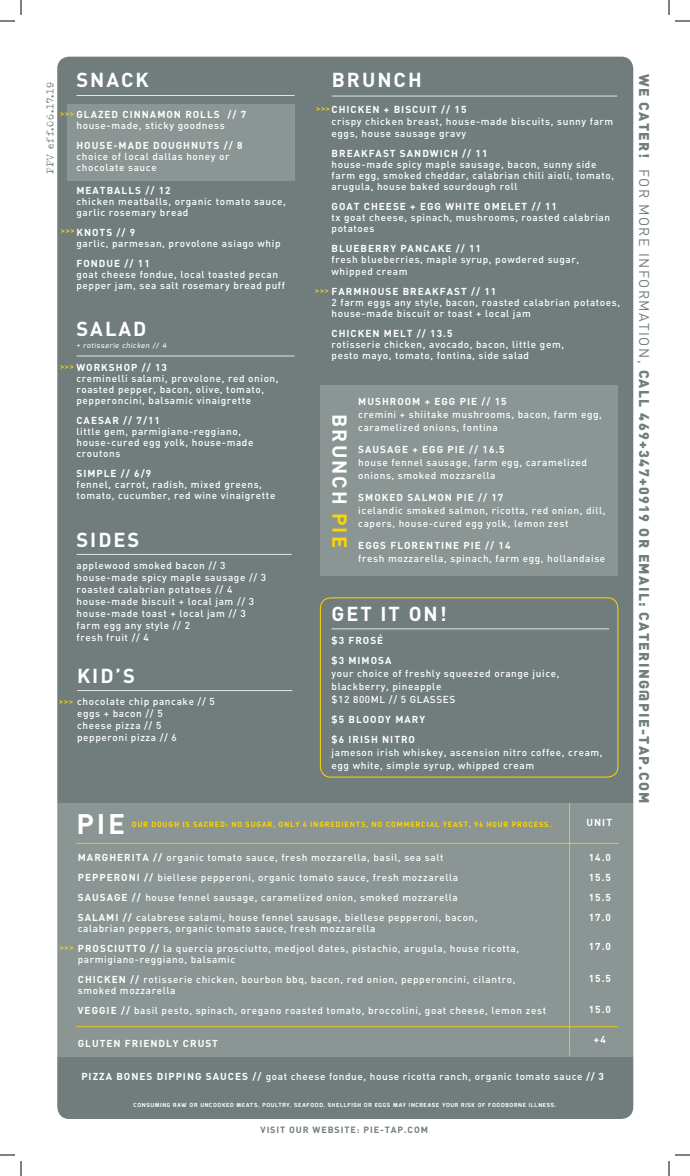
<style>
.page{position:relative;width:690px;height:1176px;background:#fff}
.page>*{position:absolute;margin:0;border:0;box-sizing:border-box;transform-origin:0 0}
.t1{font:700 28px "DIN";color:#fff}
.t2{font:700 20px "DIN";letter-spacing:.1em;color:#fff}
.t3{font:900 14px "DIN";letter-spacing:.1em;color:#707d7c}
.t4{font:10.4px "Typeka";letter-spacing:.04em;color:#707d7c}
.t5{font:500 10px/11px "DIN";letter-spacing:.06em;color:#fff}
.t6{font:700 10px "DIN";letter-spacing:.1em;color:#fff}
.t7{font:700 9px "DIN";letter-spacing:.1em;color:#707d7c}
.t8{font:500 8.7px "Exo";color:#fcd604}
.t9{font:700 7.5px "DIN";letter-spacing:.1em;color:#fbd605}
.t10{font:italic 500 7px "Exo";letter-spacing:.1em;color:#fff}
.t11{font:700 5.6px "Exo";letter-spacing:.13em;color:#fff}
.s1{font-weight:700}
.s2{color:#fcd604}
.s3{font-weight:400}
</style>
<div class="page">
<div style="left:57px;top:57px;width:576px;height:1062px;background:#707d7c;border-radius:12px"></div>
<hr style="left:77px;top:95px;width:218px;height:1px;background:#fff">
<hr style="left:77px;top:356px;width:218px;height:1px;background:#fff">
<hr style="left:332px;top:96px;width:285px;height:1px;background:#fff">
<div style="left:57px;top:803px;width:577px;height:253px;background:#8a9594"></div>
<hr style="left:76px;top:843px;width:543px;height:1px;background:#fcd604">
<hr style="left:569px;top:803px;width:1px;height:253px;background:#fcd604">
<div style="left:67px;top:104px;width:228px;height:77px;background:#8a9594"></div>
<div style="left:320px;top:385px;width:297px;height:191px;background:#8a9594"></div>
<hr style="left:77px;top:554px;width:215px;height:1px;background:#fff">
<hr style="left:77px;top:690px;width:215px;height:1px;background:#fff">
<hr style="left:76px;top:1026px;width:542px;height:1px;background:#fcd604">
<div style="left:320px;top:598px;width:298px;height:179px;border:1px solid #fcd604;border-radius:10px"></div>
<hr style="left:332px;top:629px;width:277px;height:1px;background:#fff">
<svg style="left:0;top:0;width:22px;height:22px"></svg>
<svg style="left:0;top:1154px;width:22px;height:22px"></svg>
<svg style="left:668px;top:0;width:22px;height:22px"></svg>
<svg style="left:668px;top:1154px;width:22px;height:22px"></svg>
<p class="t2" style="left:76px;top:66px;width:74px">SNACK</p>
<p class="t4" style="left:45px;top:174px;width:93px;rotate:-90deg">PPV eff.06.17.19</p>
<p class="t5" style="left:76px;top:108px;width:171px"><span class="s1">GLAZED CINNAMON ROLLS // 7 </span>house-made, sticky goodness</p>
<p class="t6" style="left:76px;top:139px;width:168px">HOUSE-MADE DOUGHNUTS // 8</p>
<p class="t5" style="left:76px;top:150px;width:155px">choice of local dallas honey or</p>
<p class="t5" style="left:76px;top:161px;width:82px">chocolate sauce</p>
<p class="t6" style="left:76px;top:184px;width:96px">MEATBALLS // 12</p>
<p class="t5" style="left:76px;top:196px;width:211px">chicken meatballs, organic tomato sauce,</p>
<p class="t5" style="left:76px;top:207px;width:114px">garlic rosemary bread</p>
<p class="t5" style="left:76px;top:227px;width:206px"><span class="s1">KNOTS // 9<br></span>garlic, parmesan, provolone asiago whip</p>
<p class="t6" style="left:76px;top:257px;width:75px">FONDUE // 11</p>
<p class="t5" style="left:76px;top:269px;width:210px">goat cheese fondue, local toasted pecan pepper jam, sea salt rosemary bread puff</p>
<p class="t8" style="left:60px;top:108px;width:15px">&gt;&gt;&gt;</p>
<p class="t8" style="left:61px;top:226px;width:15px">&gt;&gt;&gt;</p>
<p class="t2" style="left:76px;top:315px;width:72px">SALAD</p>
<p class="t10" style="left:76px;top:341px;width:91px">+ rotisserie chicken // 4</p>
<p class="t5" style="left:76px;top:361px;width:204px"><span class="s1">WORKSHOP // 13<br></span>creminelli salami, provolone, red onion, roasted pepper, bacon, olive, tomato, pepperoncini, balsamic vinaigrette</p>
<p class="t6" style="left:76px;top:414px;width:85px">CAESAR // 7/11</p>
<p class="t5" style="left:76px;top:425px;width:166px">little gem, parmigiano-reggiano,</p>
<p class="t5" style="left:76px;top:436px;width:179px">house-cured egg yolk, house-made croutons</p>
<p class="t5" style="left:76px;top:467px;width:200px"><span class="s1">SIMPLE // 6/9<br></span>fennel, carrot, radish, mixed greens, tomato, cucumber, red wine vinaigrette</p>
<p class="t8" style="left:60px;top:362px;width:15px">&gt;&gt;&gt;</p>
<p class="t2" style="left:76px;top:526px;width:65px">SIDES</p>
<p class="t5" style="left:77px;top:560px;width:150px">applewood smoked bacon // 3</p>
<p class="t5" style="left:77px;top:572px;width:191px">house-made spicy maple sausage // 3</p>
<p class="t5" style="left:77px;top:584px;width:157px">roasted calabrian potatoes // 4</p>
<p class="t5" style="left:77px;top:596px;width:179px">house-made biscuit + local jam // 3</p>
<p class="t5" style="left:77px;top:608px;width:171px">house-made toast + local jam // 3</p>
<p class="t5" style="left:77px;top:620px;width:115px">farm egg any style // 2</p>
<p class="t5" style="left:77px;top:632px;width:74px">fresh fruit // 4</p>
<p class="t2" style="left:77px;top:663px;width:59px">KID’S</p>
<p class="t5" style="left:77px;top:696px;width:139px">chocolate chip pancake // 5</p>
<p class="t5" style="left:77px;top:708px;width:87px">eggs + bacon // 5</p>
<p class="t5" style="left:77px;top:720px;width:86px">cheese pizza // 5</p>
<p class="t5" style="left:77px;top:732px;width:101px">pepperoni pizza // 6</p>
<p class="t8" style="left:59px;top:696px;width:15px">&gt;&gt;&gt;</p>
<p class="t2" style="left:332px;top:67px;width:91px">BRUNCH</p>
<p class="t6" style="left:332px;top:103px;width:136px">CHICKEN + BISCUIT // 15</p>
<p class="t5" style="left:332px;top:115px;width:283px;line-height:12px">crispy chicken breast, house-made biscuits, sunny farm eggs, house sausage gravy</p>
<p class="t6" style="left:332px;top:147px;width:157px">BREAKFAST SANDWICH // 11</p>
<p class="t5" style="left:332px;top:158px;width:284px">house-made spicy maple sausage, bacon, sunny side farm egg, smoked cheddar, calabrian chili aioli, tomato, arugula, house baked sourdough roll</p>
<p class="t6" style="left:332px;top:200px;width:227px">GOAT CHEESE + EGG WHITE OMELET // 11</p>
<p class="t5" style="left:332px;top:211px;width:280px">tx goat cheese, spinach, mushrooms, roasted calabrian potatoes</p>
<p class="t6" style="left:332px;top:242px;width:151px">BLUEBERRY PANCAKE // 11</p>
<p class="t5" style="left:332px;top:253px;width:249px;line-height:12px">fresh blueberries, maple syrup, powdered sugar, whipped cream</p>
<p class="t6" style="left:332px;top:285px;width:166px">FARMHOUSE BREAKFAST // 11</p>
<p class="t5" style="left:332px;top:296px;width:290px">2 farm eggs any style, bacon, roasted calabrian potatoes, house-made biscuit or toast + local jam</p>
<p class="t6" style="left:332px;top:327px;width:122px">CHICKEN MELT // 13.5</p>
<p class="t5" style="left:332px;top:338px;width:234px">rotisserie chicken, avocado, bacon, little gem, pesto mayo, tomato, fontina, side salad</p>
<p class="t8" style="left:316px;top:104px;width:15px">&gt;&gt;&gt;</p>
<p class="t8" style="left:315px;top:285px;width:15px">&gt;&gt;&gt;</p>
<p class="t2" style="left:353px;top:414px;width:135px;rotate:90deg">BRUNCH <span class="s2">PIE</span></p>
<p class="t6" style="left:358px;top:395px;width:150px">MUSHROOM + EGG PIE // 15</p>
<p class="t5" style="left:358px;top:408px;width:245px;line-height:13px">cremini + shiitake mushrooms, bacon, farm egg, caramelized onions, fontina</p>
<p class="t6" style="left:358px;top:443px;width:148px">SAUSAGE + EGG PIE // 16.5</p>
<p class="t5" style="left:358px;top:456px;width:230px;line-height:13px">house fennel sausage, farm egg, caramelized onions, smoked mozzarella</p>
<p class="t6" style="left:358px;top:491px;width:147px">SMOKED SALMON PIE // 17</p>
<p class="t5" style="left:358px;top:504px;width:249px;line-height:13px">icelandic smoked salmon, ricotta, red onion, dill, capers, house-cured egg yolk, lemon zest</p>
<p class="t6" style="left:358px;top:539px;width:154px">EGGS FLORENTINE PIE // 14</p>
<p class="t5" style="left:358px;top:553px;width:249px">fresh mozzarella, spinach, farm egg, hollandaise</p>
<p class="t2" style="left:331px;top:601px;width:117px">GET IT ON!</p>
<p class="t6" style="left:332px;top:634px;width:53px">$3 FROSÉ</p>
<p class="t6" style="left:332px;top:654px;width:61px">$3 MIMOSA</p>
<p class="t5" style="left:332px;top:666px;width:229px;line-height:13px">your choice of freshly squeezed orange juice, blackberry, pineapple</p>
<p class="t5" style="left:332px;top:693px;width:125px">$12 800ML // 5 GLASSES</p>
<p class="t6" style="left:332px;top:713px;width:95px">$5 BLOODY MARY</p>
<p class="t6" style="left:332px;top:733px;width:85px">$6 IRISH NITRO</p>
<p class="t5" style="left:332px;top:746px;width:273px">jameson irish whiskey, ascension nitro coffee, cream,</p>
<p class="t5" style="left:332px;top:759px;width:204px">egg white, simple syrup, whipped cream</p>
<p class="t1" style="left:76px;top:806px;width:50px">PIE</p>
<p class="t9" style="left:132px;top:819px;width:421px">OUR DOUGH IS SACRED: NO SUGAR, ONLY 4 INGREDIENTS, NO COMMERCIAL YEAST, 96 HOUR PROCESS.</p>
<p class="t6" style="left:587px;top:815px;width:27px">UNIT</p>
<p class="t5" style="left:78px;top:852px;width:367px"><span class="s1">MARGHERITA //</span> organic tomato sauce, fresh mozzarella, basil, sea salt</p>
<p class="t5" style="left:78px;top:872px;width:382px"><span class="s1">PEPPERONI //</span> biellese pepperoni, organic tomato sauce, fresh mozzarella</p>
<p class="t5" style="left:78px;top:892px;width:382px"><span class="s1">SAUSAGE //</span> house fennel sausage, caramelized onion, smoked mozzarella</p>
<p class="t5" style="left:78px;top:912px;width:401px"><span class="s1">SALAMI //</span> calabrese salami, house fennel sausage, biellese pepperoni, bacon, calabrian peppers, organic tomato sauce, fresh mozzarella</p>
<p class="t5" style="left:78px;top:943px;width:443px"><span class="s1">PROSCIUTTO //</span> la quercia prosciutto, medjool dates, pistachio, arugula, house ricotta,</p>
<p class="t5" style="left:78px;top:954px;width:159px">parmigiano-reggiano, balsamic</p>
<p class="t5" style="left:78px;top:974px;width:439px"><span class="s1">CHICKEN //</span> rotisserie chicken, bourbon bbq, bacon, red onion, pepperoncini, cilantro,</p>
<p class="t5" style="left:78px;top:985px;width:99px">smoked mozzarella</p>
<p class="t5" style="left:78px;top:1005px;width:470px"><span class="s1">VEGGIE //</span> basil pesto, spinach, oregano roasted tomato, broccolini, goat cheese, lemon zest</p>
<p class="t6" style="left:78px;top:1037px;width:142px">GLUTEN FRIENDLY CRUST</p>
<p class="t8" style="left:60px;top:942px;width:15px">&gt;&gt;&gt;</p>
<p class="t6" style="left:589px;top:851px;width:24px">14.0</p>
<p class="t6" style="left:589px;top:871px;width:24px">15.5</p>
<p class="t6" style="left:589px;top:891px;width:24px">15.5</p>
<p class="t6" style="left:589px;top:911px;width:24px">17.0</p>
<p class="t6" style="left:589px;top:940px;width:24px">17.0</p>
<p class="t6" style="left:589px;top:972px;width:24px">15.5</p>
<p class="t6" style="left:589px;top:1003px;width:24px">15.0</p>
<p class="t6" style="left:594px;top:1033px;width:13px">+4</p>
<p class="t5" style="left:81px;top:1070px;width:524px"><span class="s1">PIZZA BONES DIPPING SAUCES //</span> goat cheese fondue, house ricotta ranch, organic tomato sauce <span class="s1">// 3</span></p>
<p class="t11" style="left:134px;top:1101px;width:424px">CONSUMING RAW OR UNCOOKED MEATS, POULTRY, SEAFOOD, SHELLFISH OR EGGS MAY INCREASE YOUR RISK OF FOODBORNE ILLNESS.</p>
<p class="t7" style="left:261px;top:1124px;width:169px">VISIT OUR WEBSITE: PIE-TAP.COM</p>
<p class="t3" style="left:653px;top:74px;width:731px;rotate:90deg">WE CATER! <span class="s3">FOR MORE INFORMATION,</span> CALL 469+347+0919 OR EMAIL: CATERING@PIE-TAP.COM</p>
</div>
